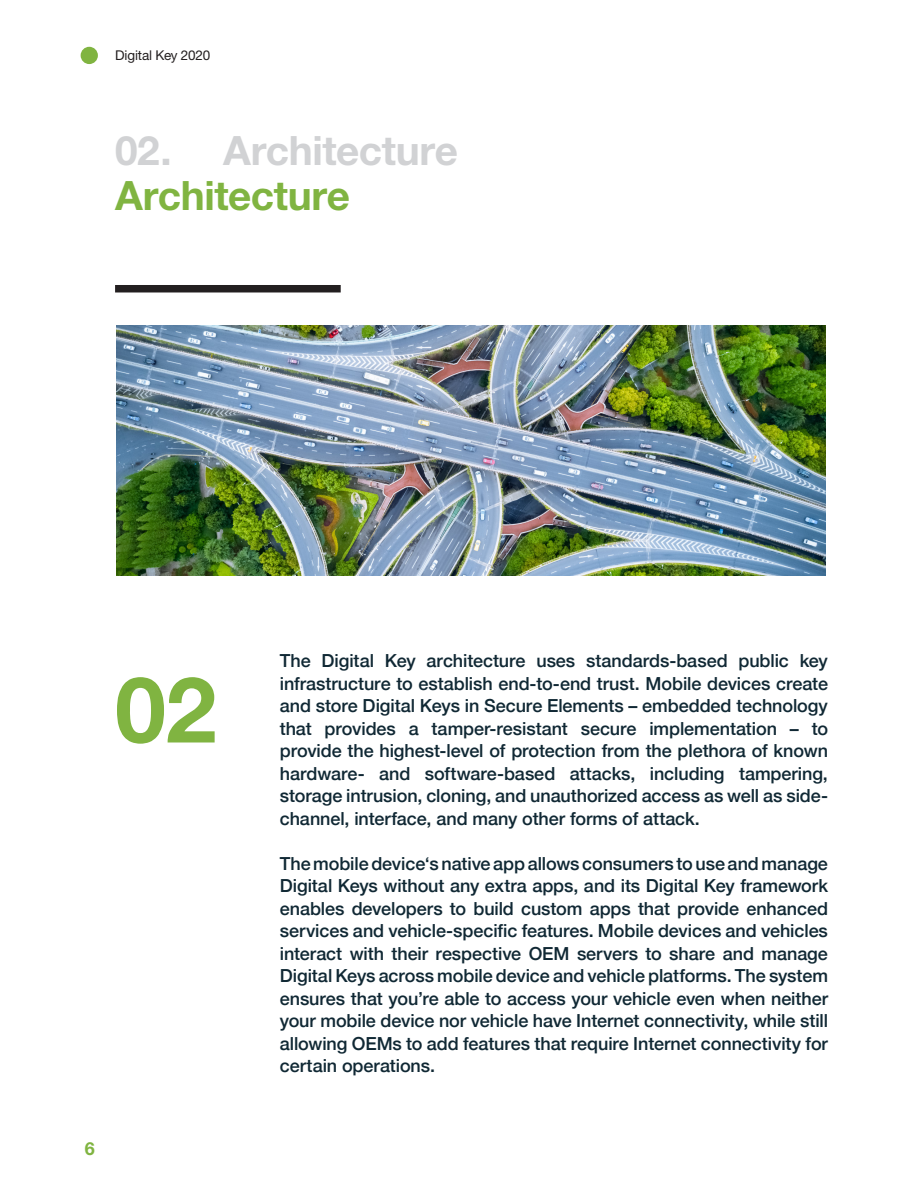
<style>
.page{position:relative;width:918px;height:1188px;background:#fff}
.page>*{position:absolute;margin:0;border:0;box-sizing:border-box;transform-origin:0 0}
.Headline_61_65_Left{font:700 91.5px "Helvetica Neue";color:#80b441}
.Headline_27_25_Left{font:700 40.5px "Helvetica Neue";letter-spacing:-.01em;color:#d1d2d4}
.Headline_27_25_Left-2{font:700 40.5px "Helvetica Neue";letter-spacing:-.01em;color:#80b441}
.Headline_17_20_Left{font:500 18px/22.5px "Helvetica Neue";letter-spacing:-.005em;color:#102834;text-align:justify}
.t1{font:700 18px "Helvetica Neue";color:#80b441}
.t2{font:13.5px "Helvetica Neue";letter-spacing:-.01em;color:#231f20}
</style>
<div class="page">
<div style="left:81px;top:47px;width:17px;height:17px;background:#80b441;border-radius:50%"></div>
<img style="left:116px;top:325px;width:710px;height:251px">
<div style="left:115px;top:285px;width:226px;height:7px;background:#231f20"></div>
<p class="t2" style="left:115px;top:45px;width:97px">Digital Key 2020</p>
<p class="Headline_27_25_Left" style="left:115px;top:119px;width:345px">02. Architecture</p>
<p class="Headline_27_25_Left-2" style="left:115px;top:164px;width:237px">Architecture</p>
<p class="Headline_61_65_Left" style="left:115px;top:638px;width:103px">02</p>
<p class="t1" style="left:85px;top:1134px;width:12px">6</p>
<p class="Headline_17_20_Left" style="left:280px;top:648px;width:550px">The Digital Key architecture uses standards-based public key infrastructure to establish end-to-end trust. Mobile devices create and store Digital Keys in Secure Elements – embedded technology that provides a tamper-resistant secure implementation – to provide the highest-level of protection from the plethora of known hardware- and software-based attacks, including tampering, storage intrusion, cloning, and unauthorized access as well as side&shy;channel, interface, and many other forms of attack.</p>
<p class="Headline_17_20_Left" style="left:280px;top:851px;width:550px">The mobile device‘s native app allows consumers to use and manage Digital Keys without any extra apps, and its Digital Key framework enables developers to build custom apps that provide enhanced services and vehicle-specific features. Mobile devices and vehicles interact with their respective OEM servers to share and manage Digital Keys across mobile device and vehicle platforms. The system ensures that you’re able to access your vehicle even when neither your mobile device nor vehicle have Internet connectivity, while still allowing OEMs to add features that require Internet connectivity for certain operations.</p>
</div>
